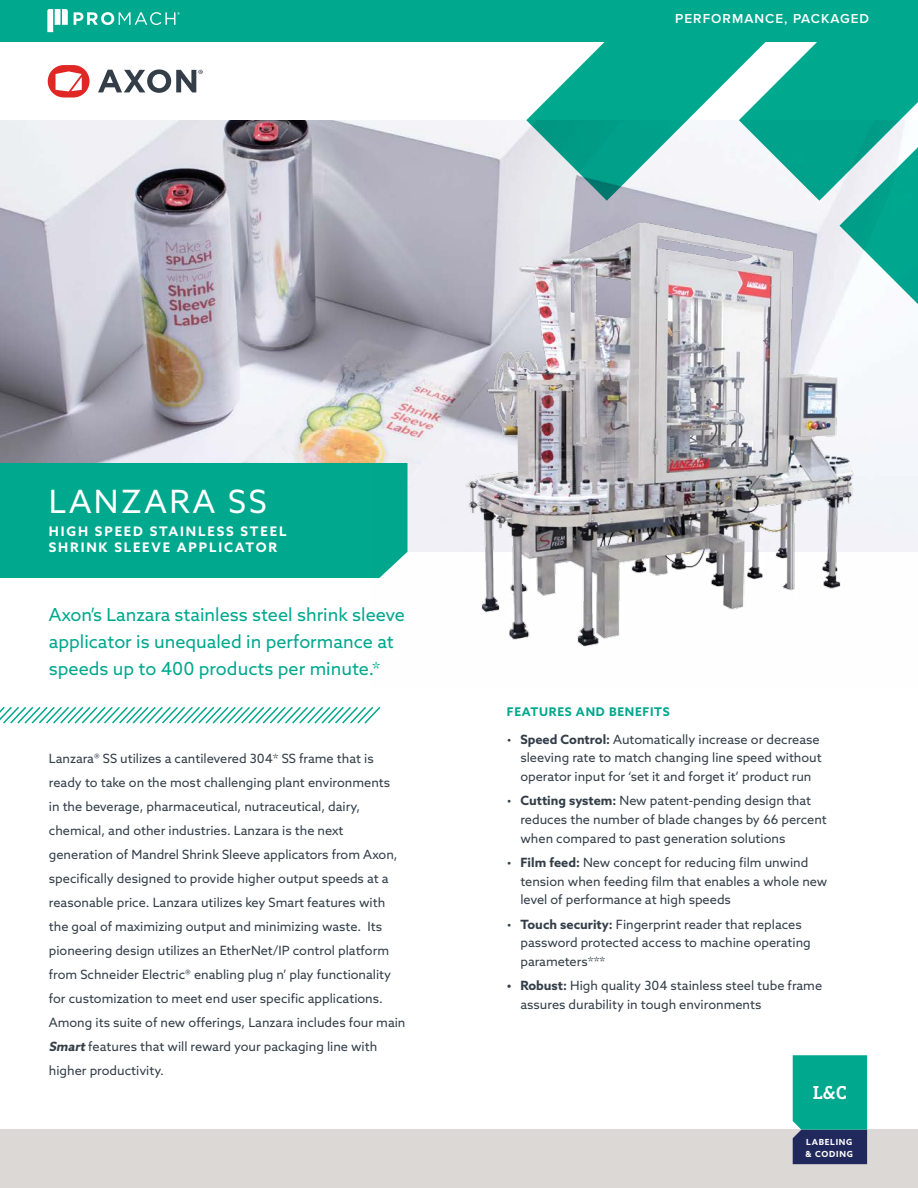
<style>
.page{position:relative;width:918px;height:1188px;background:#fff}
.page>*{position:absolute;margin:0;border:0;box-sizing:border-box;transform-origin:0 0}
.t1{font:32.1px "Azo Sans";letter-spacing:.08em;color:#fff}
.t2{font:500 19.2px "Vista Slab OTCE";color:#fff}
.t3{font:18px/27px "Azo Sans";color:#00a88e}
.t4{font:600 13.5px "Proxima Nova";letter-spacing:.075em;color:#fff}
.t5{font:700 13.2px/15.9px "Azo Sans";letter-spacing:.14em;color:#fff}
.t6{font:12.75px/24px "Azo Sans";color:#333e48}
.t7{font:700 12px "Azo Sans";letter-spacing:.06em;color:#00a88e}
.t8{font:700 8.4px/12px "Azo Sans";letter-spacing:.09em;color:#fff}
.s1{font-weight:700;font-style:italic}
.s2{font-weight:700}
</style>
<div class="page">
<img style="left:0;top:120px;width:526px;height:343px">
<svg style="left:98px;top:69px;width:105px;height:24px"></svg>
<div style="left:48px;top:65px;width:42px;height:33px;background:#e12726;border-radius:16px"></div>
<svg style="left:56px;top:71px;width:26px;height:20px"></svg>
<svg style="left:526px;top:41px;width:392px;height:179px;fill:#00a88e"></svg>
<div style="left:0;top:0;width:918px;height:41px;background:#00a88e"></div>
<div style="left:0;top:463px;width:370px;height:115px;background:#00a88e"></div>
<svg style="left:0;top:706px;width:381px;height:18px"></svg>
<div style="left:0;top:1130px;width:918px;height:58px;background:#dbd8d6"></div>
<svg style="left:793px;top:1055px;width:74px;height:109px;background:#0d817f"></svg>
<svg style="left:47px;top:9px;width:21px;height:23px"></svg>
<svg style="left:74px;top:12px;width:106px;height:13px"></svg>
<img style="left:370px;top:220px;width:548px;height:427px">
<p class="t4" style="left:675px;top:11px;width:196px">PERFORMANCE, PACKAGED</p>
<h1 class="t1" style="left:49px;top:481px;width:219px">LANZARA SS</h1>
<p class="t5" style="left:49px;top:523px;width:239px">HIGH SPEED STAINLESS STEEL<br>SHRINK SLEEVE APPLICATOR</p>
<h3 class="t3" style="left:49px;top:601px;width:358px">Axon’s Lanzara stainless steel shrink sleeve applicator is unequaled in performance at speeds up to 400 products per minute.*</h3>
<p class="t6" style="left:49px;top:746px;width:358px">Lanzara® SS utilizes a cantilevered 304* SS frame that is ready to take on the most challenging plant environments<br>in the beverage, pharmaceutical, nutraceutical, dairy, chemical, and other industries. Lanzara is the next generation of Mandrel Shrink Sleeve applicators from Axon, specifically designed to provide higher output speeds at a reasonable price. Lanzara utilizes key Smart features with the goal of maximizing output and minimizing waste. Its pioneering design utilizes an EtherNet/IP control platform from Schneider Electric® enabling plug n’ play functionality for customization to meet end user specific applications.<br>Among its suite of new offerings, Lanzara includes four main <span class="s1">Smart</span>features that will reward your packaging line with higher productivity.</p>
<p class="t7" style="left:507px;top:704px;width:164px">FEATURES AND BENEFITS</p>
<p class="t6" style="left:520px;top:730px;width:303px;line-height:18.8px;text-indent:-14px">• <span class="s2">Speed Control:</span> Automatically increase or decrease sleeving rate to match changing line speed without operator input for ‘set it and forget it’ product run</p>
<p class="t6" style="left:520px;top:791px;width:308px;line-height:18.8px;text-indent:-14px">• <span class="s2">Cutting system:</span> New patent-pending design that reduces the number of blade changes by 66 percent when compared to past generation solutions</p>
<p class="t6" style="left:520px;top:853px;width:308px;line-height:18.8px;text-indent:-14px">• <span class="s2">Film feed:</span> New concept for reducing film unwind tension when feeding film that enables a whole new level of performance at high speeds</p>
<p class="t6" style="left:520px;top:915px;width:292px;line-height:18.8px;text-indent:-14px">• <span class="s2">Touch security:</span> Fingerprint reader that replaces password protected access to machine operating parameters***</p>
<p class="t6" style="left:520px;top:976px;width:303px;line-height:18.8px;text-indent:-14px"><span class="s2">• Robust:</span> High quality 304 stainless steel tube frame assures durability in tough environments</p>
<h2 class="t2" style="left:812px;top:1082px;width:36px">L&amp;C</h2>
<p class="t8" style="left:806px;top:1136px;width:49px">LABELING &amp; CODING</p>
</div>
